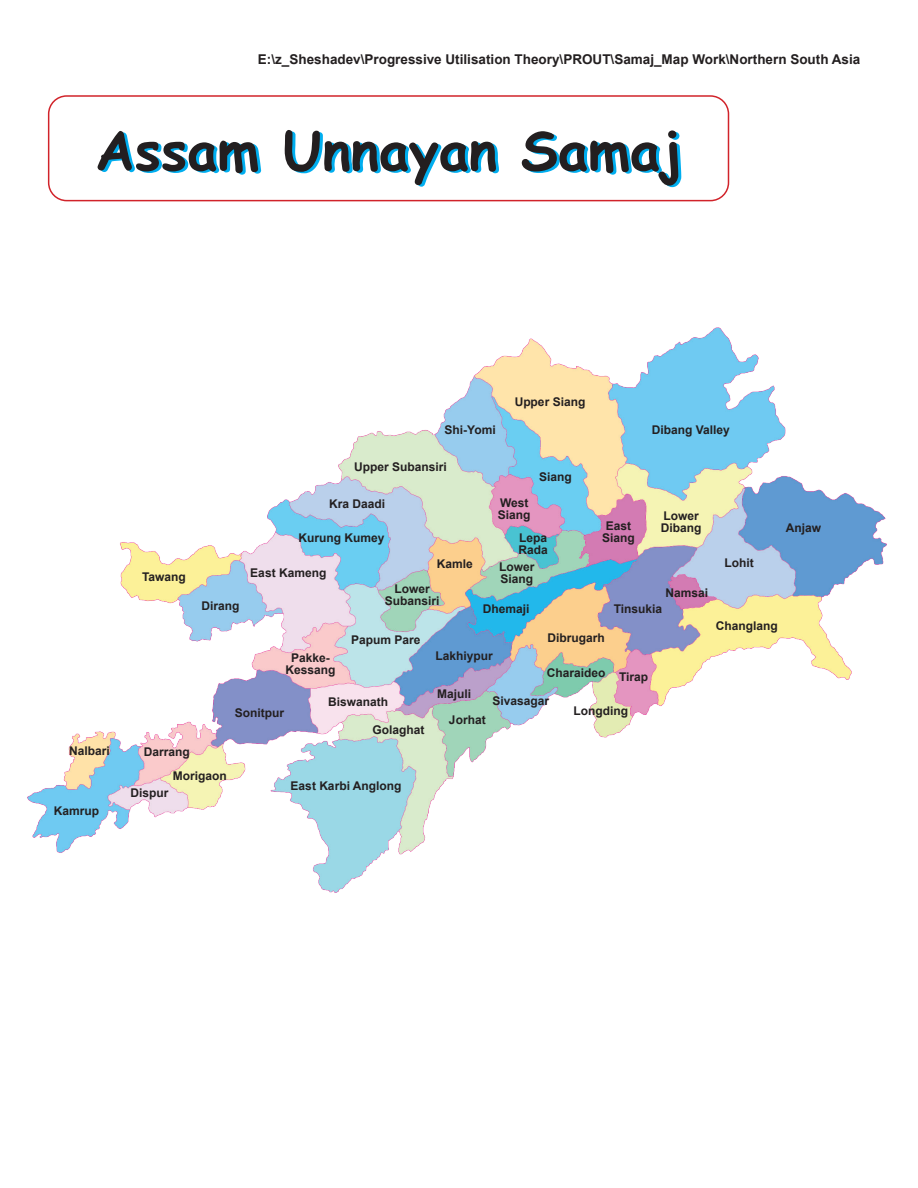
<style>
.page{position:relative;width:918px;height:1188px;background:#fff}
.page>*{position:absolute;margin:0;border:0;box-sizing:border-box;transform-origin:0 0}
.District{font:700 54px "Comic Sans MS";color:#00aeef}
.District-2{font:700 13.5px "Arial";color:#231f20}
.District-3{font:700 12px/12px "Arial";color:#231f20}
</style>
<div class="page">
<img style="left:27px;top:327px;width:860px;height:566px">
<div style="left:48px;top:95px;width:681px;height:106px;border:2px solid #d1232a;border-radius:18px"></div>
<p class="District-2" style="left:258px;top:50px;width:604px">E:\z_Sheshadev\Progressive Utilisation Theory\PROUT\Samaj_Map Work\Northern South Asia</p>
<p class="District" style="left:98px;top:112px;width:588px">Assam Unnayan Samaj</p>
<p class="District-3" style="left:69px;top:745px;width:42px">Nalbari</p>
<p class="District-3" style="left:54px;top:805px;width:47px">Kamrup</p>
<p class="District-3" style="left:445px;top:424px;width:53px">Shi-Yomi</p>
<p class="District-3" style="left:515px;top:396px;width:72px">Upper Siang</p>
<p class="District-3" style="left:652px;top:424px;width:80px">Dibang Valley</p>
<p class="District-3" style="left:354px;top:461px;width:94px">Upper Subansiri</p>
<p class="District-3" style="left:329px;top:498px;width:58px">Kra Daadi</p>
<p class="District-3" style="left:299px;top:532px;width:88px">Kurung Kumey</p>
<p class="District-3" style="left:142px;top:571px;width:45px">Tawang</p>
<p class="District-3" style="left:250px;top:567px;width:78px">East Kameng</p>
<p class="District-3" style="left:202px;top:600px;width:40px">Dirang</p>
<p class="District-3" style="left:437px;top:558px;width:38px">Kamle</p>
<p class="District-3" style="left:385px;top:583px;width:56px;text-align:center">Lower<br>Subansiri</p>
<p class="District-3" style="left:351px;top:634px;width:71px">Papum Pare</p>
<p class="District-3" style="left:498px;top:497px;width:34px">West<br>Siang</p>
<p class="District-3" style="left:539px;top:471px;width:34px">Siang</p>
<p class="District-3" style="left:518px;top:532px;width:31px">Lepa<br>Rada</p>
<p class="District-3" style="left:499px;top:561px;width:37px">Lower<br>Siang</p>
<p class="District-3" style="left:602px;top:520px;width:34px;text-align:center">East<br>Siang</p>
<p class="District-3" style="left:661px;top:510px;width:42px">Lower<br>Dibang</p>
<p class="District-3" style="left:666px;top:587px;width:44px">Namsai</p>
<p class="District-3" style="left:483px;top:603px;width:48px">Dhemaji</p>
<p class="District-3" style="left:614px;top:603px;width:50px">Tinsukia</p>
<p class="District-3" style="left:547px;top:632px;width:59px">Dibrugarh</p>
<p class="District-3" style="left:144px;top:746px;width:48px">Darrang</p>
<p class="District-3" style="left:173px;top:770px;width:55px">Morigaon</p>
<p class="District-3" style="left:130px;top:787px;width:40px">Dispur</p>
<p class="District-3" style="left:286px;top:652px;width:52px;text-align:center">Pakke-<br>Kessang</p>
<p class="District-3" style="left:235px;top:707px;width:51px">Sonitpur</p>
<p class="District-3" style="left:328px;top:696px;width:62px">Biswanath</p>
<p class="District-3" style="left:373px;top:724px;width:54px">Golaghat</p>
<p class="District-3" style="left:291px;top:780px;width:112px">East Karbi Anglong</p>
<p class="District-3" style="left:436px;top:650px;width:59px">Lakhiypur</p>
<p class="District-3" style="left:547px;top:667px;width:60px">Charaideo</p>
<p class="District-3" style="left:619px;top:671px;width:31px">Tirap</p>
<p class="District-3" style="left:437px;top:688px;width:36px">Majuli</p>
<p class="District-3" style="left:492px;top:695px;width:58px">Sivasagar</p>
<p class="District-3" style="left:449px;top:713px;width:38px">Jorhat</p>
<p class="District-3" style="left:574px;top:705px;width:56px">Longding</p>
<p class="District-3" style="left:724px;top:557px;width:31px">Lohit</p>
<p class="District-3" style="left:786px;top:522px;width:37px">Anjaw</p>
<p class="District-3" style="left:716px;top:620px;width:64px">Changlang</p>
</div>
